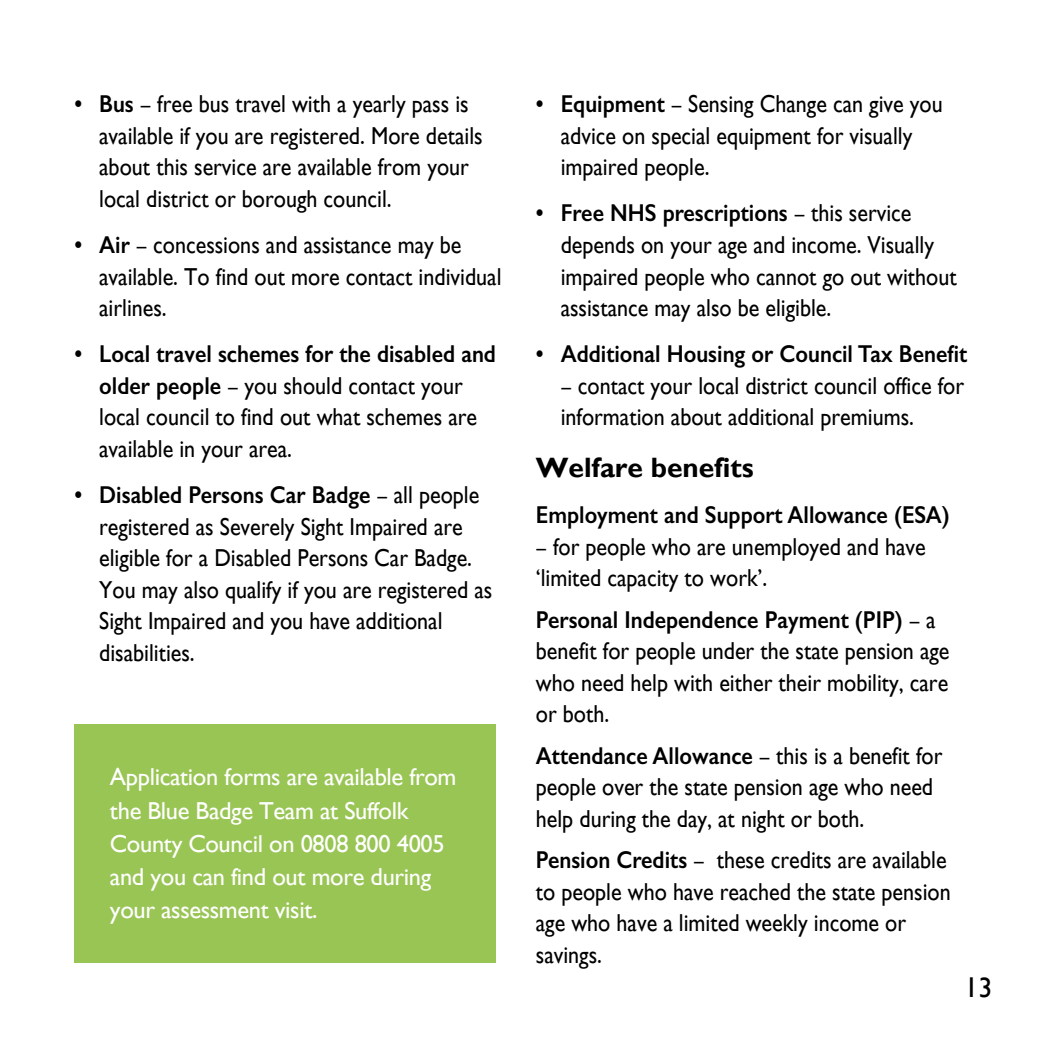
<style>
.page{position:relative;width:1042px;height:1042px;background:#fff}
.page>*{position:absolute;margin:0;border:0;box-sizing:border-box;transform-origin:0 0}
.t1{font:700 28px "Gill Sans";color:#000}
.t2{font:28px "Gill Sans";color:#000}
.t3{font:24.5px/31.5px "Gill Sans";color:#000;scale:.9 1}
.t4{font:24.5px/33.2px "Gill Sans";letter-spacing:-.015em;color:#fff}
.t5{font:600 24.5px "Gill Sans";color:#000;scale:.9 1}
.s1{font-weight:600}
</style>
<div class="page">
<div style="left:74px;top:724px;width:422px;height:238px;background:#99c555"></div>
<p class="t3" style="left:99px;top:88px;width:427px;text-indent:-25px"><span class="s1">• Bus</span> – free bus travel with a yearly pass is available if you are registered. More details about this service are available from your local district or borough council.</p>
<p class="t3" style="left:99px;top:229px;width:448px;text-indent:-25px"><span class="s1">• Air</span> – concessions and assistance may be available. To find out more contact individual airlines.</p>
<p class="t3" style="left:99px;top:338px;width:442px;text-indent:-25px"><span class="s1">• Local travel schemes for the disabled and older people</span> – you should contact your local council to find out what schemes are available in your area.</p>
<p class="t3" style="left:99px;top:479px;width:438px;text-indent:-25px"><span class="s1">• Disabled Persons Car Badge</span> – all people registered as Severely Sight Impaired are eligible for a Disabled Persons Car Badge.<br>You may also qualify if you are registered as Sight Impaired and you have additional disabilities.</p>
<p class="t4" style="left:110px;top:760px;width:348px">Application forms are available from the Blue Badge Team at Suffolk<br>County Council on 0808 800 4005 and you can find out more during your assessment visit.</p>
<p class="t3" style="left:561px;top:88px;width:426px;text-indent:-25px"><span class="s1">• Equipment</span> – Sensing Change can give you advice on special equipment for visually impaired people.</p>
<p class="t3" style="left:561px;top:198px;width:441px;text-indent:-25px"><span class="s1">• Free NHS prescriptions</span> – this service depends on your age and income. Visually impaired people who cannot go out without assistance may also be eligible.</p>
<p class="t5" style="left:536px;top:339px;width:481px">• Additional Housing or Council Tax Benefit</p>
<p class="t3" style="left:561px;top:370px;width:450px">– contact your local district council office for information about additional premiums.</p>
<p class="t1" style="left:536px;top:451px;width:219px">Welfare benefits</p>
<p class="t5" style="left:536px;top:500px;width:461px">Employment and Support Allowance (ESA)</p>
<p class="t3" style="left:536px;top:531px;width:435px">– for people who are unemployed and have ‘limited capacity to work’.</p>
<p class="t3" style="left:536px;top:604px;width:461px"><span class="s1">Personal Independence Payment (PIP)</span> – a benefit for people under the state pension age who need help with either their mobility, care or both.</p>
<p class="t3" style="left:536px;top:739px;width:453px"><span class="s1">Attendance Allowance</span> – this is a benefit for people over the state pension age who need help during the day, at night or both.</p>
<p class="t3" style="left:536px;top:844px;width:462px"><span class="s1">Pension Credits</span> – these credits are available to people who have reached the state pension age who have a limited weekly income or savings.</p>
<p class="t2" style="left:964px;top:971px;width:29px">13</p>
</div>
